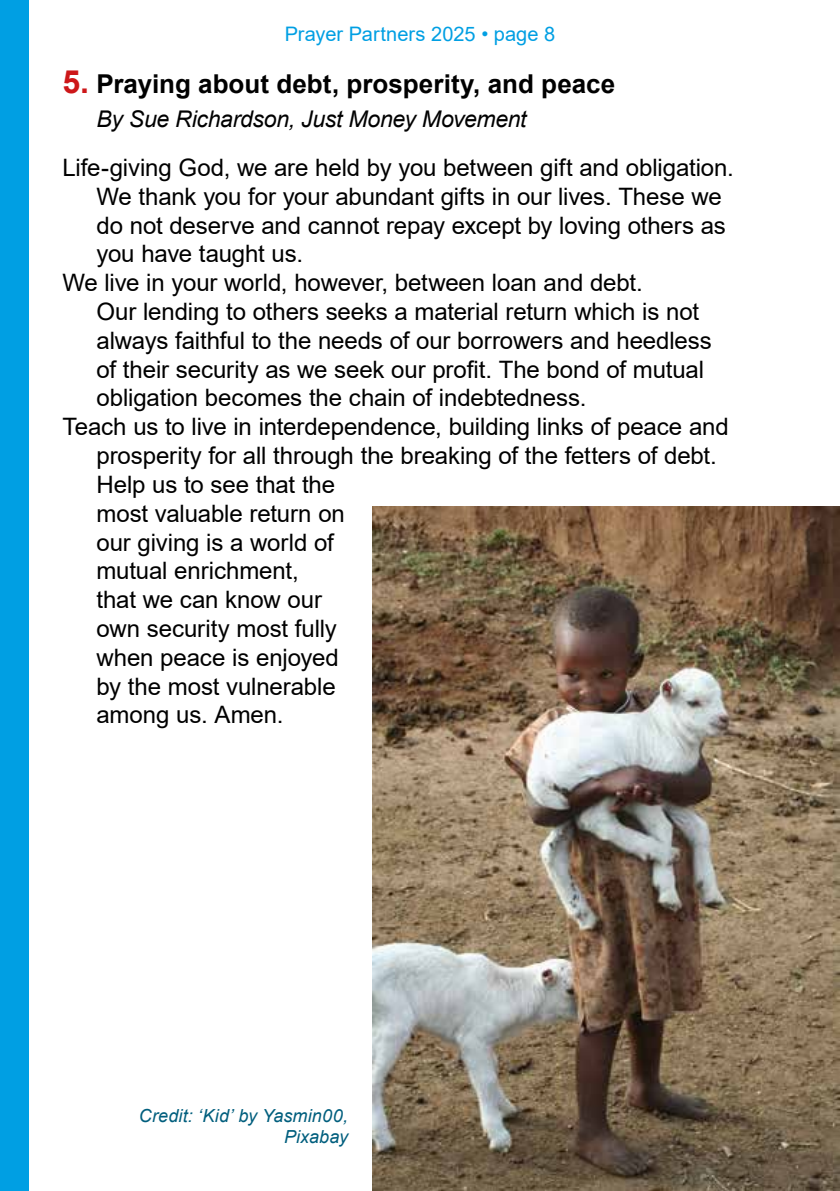
<style>
.page{position:relative;width:840px;height:1191px;background:#fff}
.page>*{position:absolute;margin:0;border:0;box-sizing:border-box;transform-origin:0 0}
.t1{font:700 26px "Arial";color:#000}
.t2{font:24px "Arial";letter-spacing:-.005em;color:#000}
.t3{font:italic 23px "Arial";letter-spacing:-.015em;color:#000}
.t4{font:20px "Arial";letter-spacing:.005em;color:#009fe3}
.t5{font:italic 18px/21.6px "Arial";letter-spacing:.005em;color:#005e7d;text-align:right}
.s1{font-size:32px;color:#cd1719}
</style>
<div class="page">
<div style="left:0;top:0;width:28px;height:1191px;background:#009fe3"></div>
<img style="left:372px;top:507px;width:467px;height:684px">
<p class="t4" style="left:284px;top:20px;width:272px">Prayer Partners 2025 • page 8</p>
<p class="t1" style="left:62px;top:65px;width:554px"><span class="s1">5.</span> Praying about debt, prosperity, and peace</p>
<p class="t3" style="left:96px;top:104px;width:431px">By Sue Richardson, Just Money Movement</p>
<p class="t2" style="left:62px;top:151px;width:672px">Life-giving God, we are held by you between gift and obligation.</p>
<p class="t2" style="left:96px;top:180px;width:626px">We thank you for your abundant gifts in our lives. These we</p>
<p class="t2" style="left:96px;top:209px;width:630px">do not deserve and cannot repay except by loving others as</p>
<p class="t2" style="left:96px;top:237px;width:208px">you have taught us.</p>
<p class="t2" style="left:62px;top:266px;width:581px">We live in your world, however, between loan and debt.</p>
<p class="t2" style="left:96px;top:295px;width:603px">Our lending to others seeks a material return which is not</p>
<p class="t2" style="left:96px;top:324px;width:616px">always faithful to the needs of our borrowers and heedless</p>
<p class="t2" style="left:96px;top:353px;width:608px">of their security as we seek our profit. The bond of mutual</p>
<p class="t2" style="left:96px;top:381px;width:491px">obligation becomes the chain of indebtedness.</p>
<p class="t2" style="left:62px;top:410px;width:667px">Teach us to live in interdependence, building links of peace and</p>
<p class="t2" style="left:96px;top:439px;width:621px">prosperity for all through the breaking of the fetters of debt.</p>
<p class="t2" style="left:96px;top:468px;width:240px">Help us to see that the</p>
<p class="t2" style="left:96px;top:497px;width:250px">most valuable return on</p>
<p class="t2" style="left:96px;top:525px;width:239px">our giving is a world of</p>
<p class="t2" style="left:96px;top:554px;width:204px">mutual enrichment,</p>
<p class="t2" style="left:96px;top:583px;width:227px">that we can know our</p>
<p class="t2" style="left:96px;top:612px;width:242px">own security most fully</p>
<p class="t2" style="left:96px;top:641px;width:243px">when peace is enjoyed</p>
<p class="t2" style="left:96px;top:669px;width:241px">by the most vulnerable</p>
<p class="t2" style="left:96px;top:698px;width:188px">among us. Amen.</p>
<p class="t5" style="left:139px;top:1105px;width:211px">Credit: ‘Kid’ by Yasmin00,<br>Pixabay</p>
</div>
